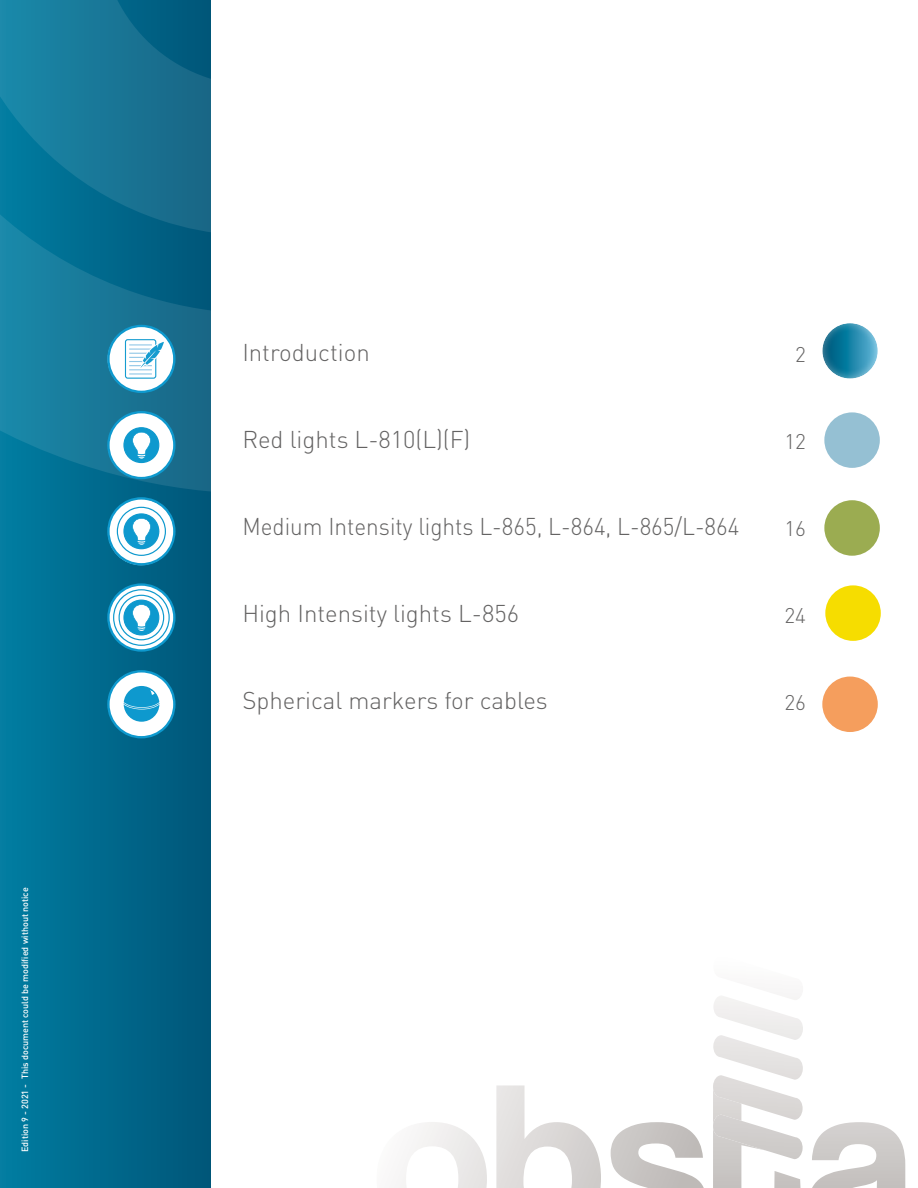
<style>
.page{position:relative;width:918px;height:1188px;background:#fff}
.page>*{position:absolute;margin:0;border:0;box-sizing:border-box;transform-origin:0 0}
.t1{font:300 24px "DIN Pro";color:#646363}
.t2{font:300 24px "DIN Pro";color:#646363;scale:.94 1}
.t3{font:300 21px "DIN Pro";color:#646363}
.t4{font:500 9px "DIN Pro";color:#fff}
</style>
<div class="page">
<svg style="left:398px;top:1122px;width:89px;height:66px"></svg>
<svg style="left:496px;top:1085px;width:105px;height:103px"></svg>
<svg style="left:610px;top:1122px;width:94px;height:66px"></svg>
<svg style="left:713px;top:995px;width:192px;height:193px"></svg>
<svg style="left:824px;top:412px;width:56px;height:56px"></svg>
<svg style="left:824px;top:500px;width:56px;height:56px"></svg>
<svg style="left:825px;top:585px;width:56px;height:56px"></svg>
<svg style="left:822px;top:677px;width:56px;height:55px"></svg>
<div style="left:811px;top:322px;width:82px;height:68px;background:#fff;opacity:.5"></div>
<div style="left:0;top:0;width:210px;height:1188px;background:linear-gradient(to right,#007da1,#005578)"></div>
<svg style="left:0;top:398px;width:211px;height:182px;background:#097092"></svg>
<svg style="left:0;top:352px;width:211px;height:46px;background:#197999"></svg>
<svg style="left:0;top:0;width:211px;height:352px;background:#107495"></svg>
<svg style="left:67px;top:0;width:144px;height:121px;background:#167393"></svg>
<svg style="left:154px;top:0;width:57px;height:98px;background:#085f81"></svg>
<svg style="left:107px;top:411px;width:69px;height:68px"></svg>
<svg style="left:107px;top:497px;width:69px;height:68px"></svg>
<svg style="left:107px;top:670px;width:69px;height:68px"></svg>
<svg style="left:107px;top:583px;width:69px;height:69px"></svg>
<svg style="left:107px;top:325px;width:69px;height:68px"></svg>
<p class="t4" style="left:19px;top:1152px;width:266px;rotate:-90deg">Edition 9 - 2021 - This document could be modified without notice</p>
<p class="t1" style="left:242px;top:336px;width:129px">Introduction</p>
<p class="t3" style="left:795px;top:340px;width:12px">2</p>
<p class="t1" style="left:242px;top:423px;width:230px">Red lights L-810(L)(F)</p>
<p class="t3" style="left:784px;top:427px;width:23px">12</p>
<p class="t2" style="left:242px;top:510px;width:530px">Medium Intensity lights L-865, L-864, L-865/L-864</p>
<p class="t3" style="left:784px;top:514px;width:23px">16</p>
<p class="t1" style="left:242px;top:597px;width:278px">High Intensity lights L-856</p>
<p class="t3" style="left:784px;top:601px;width:23px">24</p>
<p class="t1" style="left:242px;top:684px;width:307px">Spherical markers for cables</p>
<p class="t3" style="left:784px;top:688px;width:23px">26</p>
</div>
